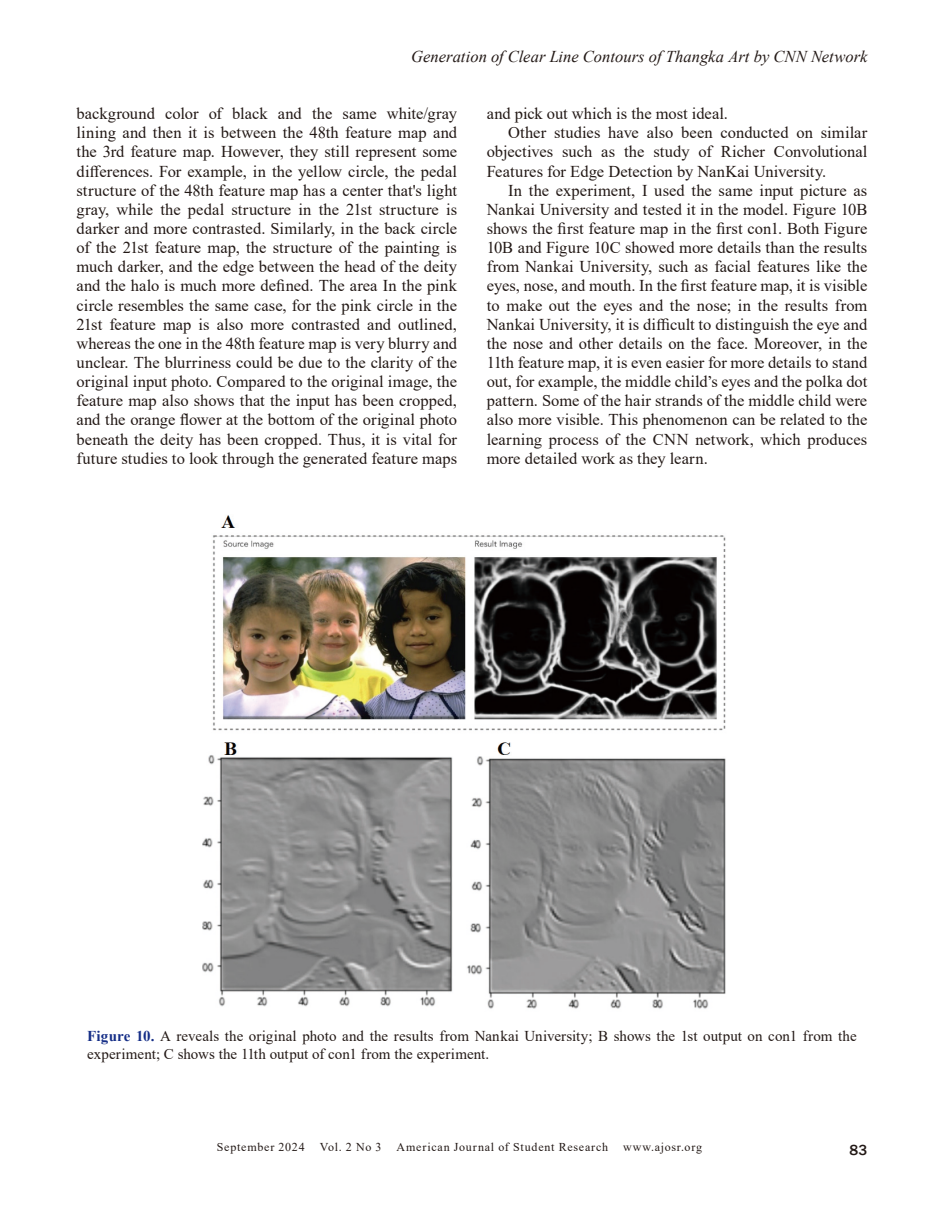
<style>
.page{position:relative;width:944px;height:1214px;background:#fff}
.page>*{position:absolute;margin:0;border:0;box-sizing:border-box;transform-origin:0 0}
._4_3_Body{font:16.5px/19.2px "Times New Roman";color:#231916;text-align:justify}
.t1{font:italic 16.5px "Times New Roman";color:#231916}
._6_2_Figure_-_text{font:15px/18px "Times New Roman";color:#231916}
.t2{font:500 15px "Franklin Gothic";color:#231916}
.t3{font:12px "Times New Roman";letter-spacing:.06em;color:#231916}
.s1{font-weight:700;color:#152e87}
</style>
<div class="page">
<img style="left:202px;top:515px;width:524px;height:494px">
<p class="t1" style="left:411px;top:45px;width:458px">Generation of Clear Line Contours of Thangka Art by CNN Network</p>
<p class="_4_3_Body" style="left:77px;top:103px;width:382px">background color of black and the same white/gray lining and then it is between the 48th feature map and the 3rd feature map. However, they still represent some differences. For example, in the yellow circle, the pedal structure of the 48th feature map has a center that's light gray, while the pedal structure in the 21st structure is darker and more contrasted. Similarly, in the back circle of the 21st feature map, the structure of the painting is much darker, and the edge between the head of the deity and the halo is much more defined. The area In the pink circle resembles the same case, for the pink circle in the 21st feature map is also more contrasted and outlined, whereas the one in the 48th feature map is very blurry and unclear. The blurriness could be due to the clarity of the original input photo. Compared to the original image, the feature map also shows that the input has been cropped, and the orange flower at the bottom of the original photo beneath the deity has been cropped. Thus, it is vital for future studies to look through the generated feature maps</p>
<p class="_4_3_Body" style="left:487px;top:103px;width:243px">and pick out which is the most ideal.</p>
<p class="_4_3_Body" style="left:487px;top:123px;width:382px;text-indent:21px">Other studies have also been conducted on similar objectives such as the study of Richer Convolutional Features for Edge Detection by NanKai University.</p>
<p class="_4_3_Body" style="left:487px;top:180px;width:382px;text-indent:21px">In the experiment, I used the same input picture as Nankai University and tested it in the model. Figure 10B shows the first feature map in the first con1. Both Figure 10B and Figure 10C showed more details than the results from Nankai University, such as facial features like the eyes, nose, and mouth. In the first feature map, it is visible to make out the eyes and the nose; in the results from Nankai University, it is difficult to distinguish the eye and the nose and other details on the face. Moreover, in the 11th feature map, it is even easier for more details to stand out, for example, the middle child’s eyes and the polka dot pattern. Some of the hair strands of the middle child were also more visible. This phenomenon can be related to the learning process of the CNN network, which produces more detailed work as they learn.</p>
<p class="_6_2_Figure_-_text" style="left:87px;top:1026px;width:771px"><span class="s1">Figure 10.</span> A reveals the original photo and the results from Nankai University; B shows the 1st output on con1 from the experiment; C shows the 11th output of con1 from the experiment.</p>
<p class="t3" style="left:217px;top:1138px;width:89px">September 2024</p>
<p class="t3" style="left:320px;top:1138px;width:63px">Vol. 2 No 3</p>
<p class="t3" style="left:396px;top:1138px;width:307px">American Journal of Student Research www.ajosr.org</p>
<p class="t2" style="left:849px;top:1140px;width:19px">83</p>
</div>
